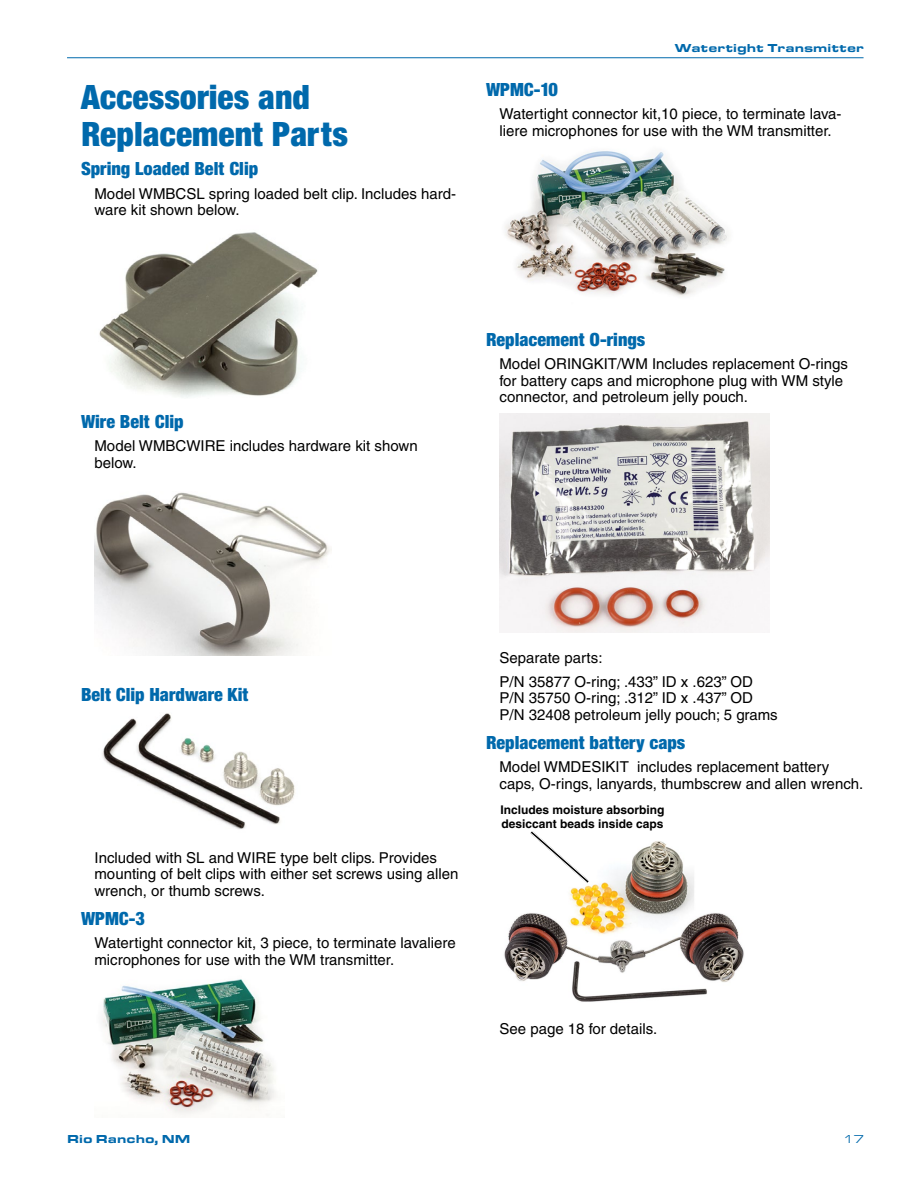
<style>
.page{position:relative;width:918px;height:1188px;background:#fff}
.page>*{position:absolute;margin:0;border:0;box-sizing:border-box;transform-origin:0 0}
.t1{font:900 condensed 36px/37.5px "Sans";color:#0069ac}
.t2{font:900 condensed 19.5px "Sans";color:#0069ac}
.t3{font:15px/16.5px "Helvetica";color:#000}
.t4{font:700 12px/13.5px "Helvetica";color:#000}
.t5{font:900 12px "Eurostile Extended";color:#0069ac}
.t6{font:12px "Eurostile Extended";color:#0069ac}
</style>
<div class="page">
<hr style="left:67px;top:57px;width:797px;height:1px;background:#0069ac">
<img style="left:99px;top:232px;width:219px;height:166px">
<img style="left:94px;top:492px;width:238px;height:164px">
<img style="left:102px;top:713px;width:193px;height:116px">
<img style="left:102px;top:979px;width:174px;height:136px">
<img style="left:505px;top:151px;width:224px;height:146px">
<img style="left:500px;top:413px;width:270px;height:220px">
<img style="left:504px;top:841px;width:240px;height:161px">
<svg style="left:527px;top:831px;width:65px;height:55px"></svg>
<h1 class="t1" style="left:81px;top:77px;width:269px">Accessories and<br>Replacement Parts</h1>
<h2 class="t2" style="left:81px;top:157px;width:179px">Spring Loaded Belt Clip</h2>
<p class="t3" style="left:94px;top:185px;width:363px">Model WMBCSL spring loaded belt clip. Includes hard&shy;ware kit shown below.</p>
<p class="t5" style="left:675px;top:41px;width:191px">Watertight Transmitter</p>
<h2 class="t2" style="left:486px;top:78px;width:73px">WPMC-10</h2>
<p class="t3" style="left:500px;top:106px;width:344px">Watertight connector kit,10 piece, to terminate lava&shy;liere microphones for use with the WM transmitter.</p>
<h2 class="t2" style="left:81px;top:410px;width:104px">Wire Belt Clip</h2>
<p class="t3" style="left:94px;top:438px;width:325px">Model WMBCWIRE includes hardware kit shown below.</p>
<h2 class="t2" style="left:486px;top:328px;width:161px">Replacement O-rings</h2>
<p class="t3" style="left:500px;top:356px;width:350px">Model ORINGKIT/WM Includes replacement O-rings for battery caps and microphone plug with WM style connector, and petroleum jelly pouch.</p>
<h2 class="t2" style="left:81px;top:682px;width:169px">Belt Clip Hardware Kit</h2>
<p class="t3" style="left:94px;top:849px;width:366px">Included with SL and WIRE type belt clips. Provides mounting of belt clips with either set screws using allen wrench, or thumb screws.</p>
<h2 class="t2" style="left:81px;top:907px;width:66px">WPMC-3</h2>
<p class="t3" style="left:94px;top:935px;width:363px">Watertight connector kit, 3 piece, to terminate lavaliere microphones for use with the WM transmitter.</p>
<p class="t3" style="left:500px;top:647px;width:255px;line-height:23.2px">Separate parts:<br>P/N 35877 O-ring; .433” ID x .623” OD</p>
<p class="t3" style="left:500px;top:690px;width:280px">P/N 35750 O-ring; .312” ID x .437” OD<br>P/N 32408 petroleum jelly pouch; 5 grams</p>
<h2 class="t2" style="left:486px;top:731px;width:201px">Replacement battery caps</h2>
<p class="t3" style="left:500px;top:759px;width:365px">Model WMDESIKIT includes replacement battery caps, O-rings, lanyards, thumbscrew and allen wrench.</p>
<p class="t4" style="left:501px;top:803px;width:165px">Includes moisture absorbing desiccant beads inside caps</p>
<p class="t3" style="left:500px;top:1020px;width:159px">See page 18 for details.</p>
<p class="t5" style="left:67px;top:1132px;width:125px">Rio Rancho, NM</p>
<p class="t6" style="left:844px;top:1133px;width:22px">17</p>
</div>
